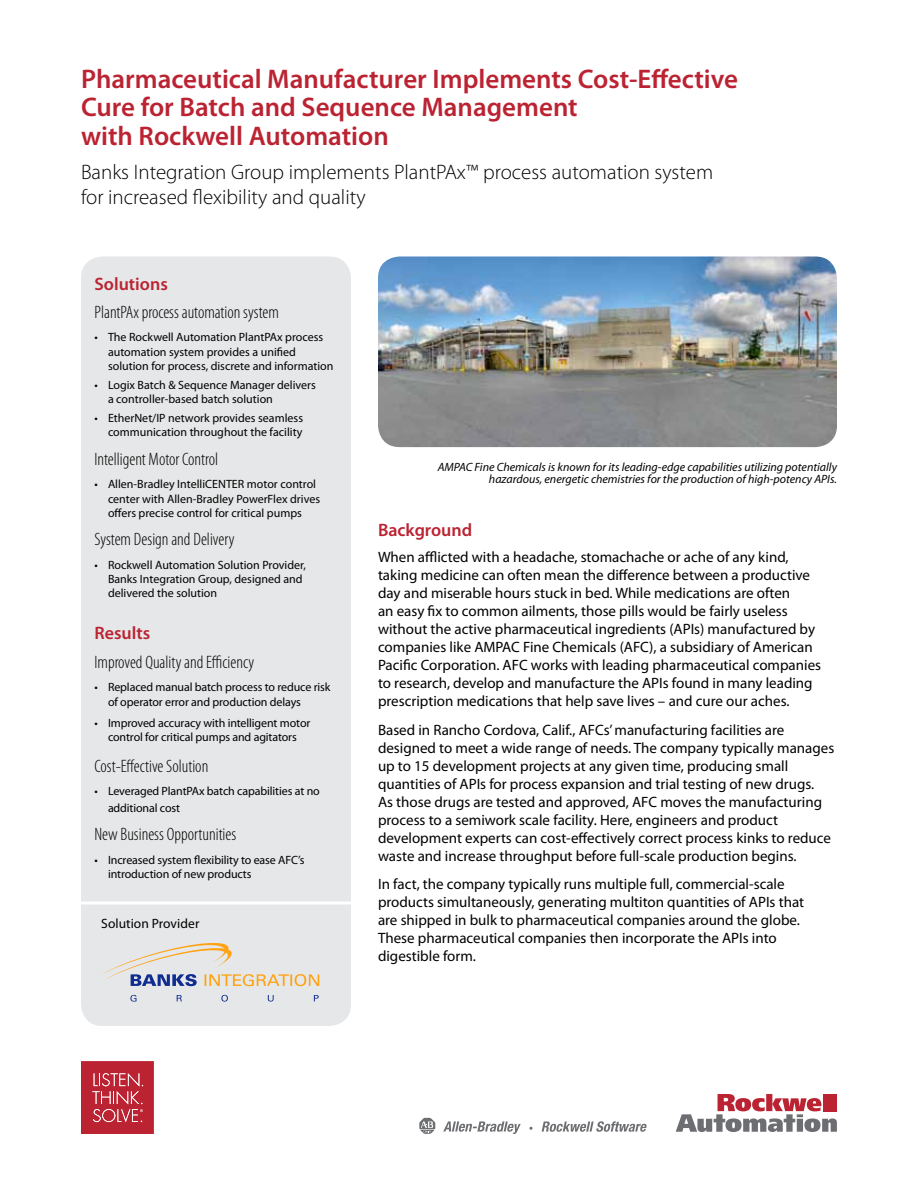
<style>
.page{position:relative;width:918px;height:1188px;background:#fff}
.page>*{position:absolute;margin:0;border:0;box-sizing:border-box;transform-origin:0 0}
.t1{font:600 27px/28.5px "Myriad Pro";color:#bb2332}
.t2{font:300 21px/25.5px "Myriad Pro";color:#000}
.t3{font:300 condensed 18px "Myriad Pro";color:#000}
.t4{font:600 18px "Myriad Pro";color:#bb2332}
.t5{font:15px/18px "Myriad Pro";color:#000}
.t6{font:13.5px "Myriad Pro";letter-spacing:.005em;color:#000}
.t7{font:12px/14.4px "Myriad Pro";color:#000}
.t8{font:italic 12px/12px "Myriad Pro";color:#000;text-align:right}
</style>
<div class="page">
<svg style="left:419px;top:1118px;width:16px;height:16px"></svg>
<svg style="left:443px;top:1121px;width:78px;height:13px"></svg>
<svg style="left:542px;top:1121px;width:105px;height:11px"></svg>
<svg style="left:676px;top:1094px;width:161px;height:38px"></svg>
<div style="left:823px;top:1094px;width:6px;height:17px;background:#bb2332"></div>
<div style="left:831px;top:1094px;width:6px;height:17px;background:#bb2332"></div>
<svg style="left:81px;top:1061px;width:73px;height:73px;background:#c13644"></svg>
<img style="left:378px;top:256px;width:459px;height:191px">
<div style="left:81px;top:256px;width:270px;height:770px;background:#e6e7e8;border-radius:22px"></div>
<svg style="left:103px;top:943px;width:216px;height:43px"></svg>
<svg style="left:130px;top:995px;width:7px;height:7px"></svg>
<svg style="left:177px;top:995px;width:5px;height:6px"></svg>
<svg style="left:221px;top:995px;width:7px;height:7px"></svg>
<svg style="left:268px;top:995px;width:6px;height:7px"></svg>
<svg style="left:314px;top:995px;width:5px;height:6px"></svg>
<hr style="left:79px;top:902px;width:280px;height:2px;background:#fff">
<h1 class="t1" style="left:81px;top:64px;width:659px">Pharmaceutical Manufacturer Implements Cost-Effective<br>Cure for Batch and Sequence Management<br>with Rockwell Automation</h1>
<h2 class="t2" style="left:81px;top:159px;width:634px">Banks Integration Group implements PlantPAx™ process automation system for increased flexibility and quality</h2>
<p class="t4" style="left:94px;top:272px;width:75px">Solutions</p>
<p class="t3" style="left:94px;top:302px;width:186px">PlantPAx process automation system</p>
<p class="t7" style="left:108px;top:330px;width:227px;text-indent:-14px">• The Rockwell Automation PlantPAx process automation system provides a unified solution for process, discrete and information</p>
<p class="t7" style="left:108px;top:378px;width:209px;text-indent:-14px">• Logix Batch &amp; Sequence Manager delivers a controller-based batch solution</p>
<p class="t7" style="left:94px;top:411px;width:210px;text-align:right">• EtherNet/IP network provides seamless communication throughout the facility</p>
<p class="t3" style="left:94px;top:449px;width:125px">Intelligent Motor Control</p>
<p class="t7" style="left:108px;top:477px;width:214px;text-indent:-14px">• Allen-Bradley IntelliCENTER motor control center with Allen-Bradley PowerFlex drives offers precise control for critical pumps</p>
<p class="t3" style="left:94px;top:530px;width:142px">System Design and Delivery</p>
<p class="t7" style="left:108px;top:557px;width:200px;text-indent:-14px">• Rockwell Automation Solution Provider,<br>Banks Integration Group, designed and delivered the solution</p>
<p class="t4" style="left:94px;top:622px;width:57px">Results</p>
<p class="t3" style="left:94px;top:652px;width:161px">Improved Quality and Efficiency</p>
<p class="t7" style="left:108px;top:680px;width:224px;text-indent:-14px">• Replaced manual batch process to reduce risk of operator error and production delays</p>
<p class="t7" style="left:94px;top:715px;width:217px;text-align:center">• Improved accuracy with intelligent motor control for critical pumps and agitators</p>
<p class="t3" style="left:94px;top:756px;width:115px">Cost-Effective Solution</p>
<p class="t7" style="left:108px;top:783px;width:213px;line-height:16.5px;text-indent:-14px">• Leveraged PlantPAx batch capabilities at no additional cost</p>
<p class="t3" style="left:94px;top:825px;width:143px">New Business Opportunities</p>
<p class="t7" style="left:108px;top:852px;width:198px;text-indent:-14px">• Increased system flexibility to ease AFC’s introduction of new products</p>
<p class="t6" style="left:101px;top:915px;width:100px">Solution Provider</p>
<p class="t8" style="left:438px;top:461px;width:401px">AMPAC Fine Chemicals is known for its leading-edge capabilities utilizing potentially hazardous, energetic chemistries for the production of high-potency APIs.</p>
<p class="t4" style="left:378px;top:519px;width:96px">Background</p>
<p class="t5" style="left:378px;top:548px;width:445px">When afflicted with a headache, stomachache or ache of any kind, taking medicine can often mean the difference between a productive day and miserable hours stuck in bed. While medications are often<br>an easy fix to common ailments, those pills would be fairly useless without the active pharmaceutical ingredients (APIs) manufactured by companies like AMPAC Fine Chemicals (AFC), a subsidiary of American Pacific Corporation. AFC works with leading pharmaceutical companies to research, develop and manufacture the APIs found in many leading prescription medications that help save lives – and cure our aches.</p>
<p class="t5" style="left:378px;top:720px;width:458px">Based in Rancho Cordova, Calif., AFCs’ manufacturing facilities are designed to meet a wide range of needs. The company typically manages up to 15 development projects at any given time, producing small quantities of APIs for process expansion and trial testing of new drugs.<br>As those drugs are tested and approved, AFC moves the manufacturing process to a semiwork scale facility. Here, engineers and product development experts can cost-effectively correct process kinks to reduce waste and increase throughput before full-scale production begins.</p>
<p class="t5" style="left:378px;top:875px;width:428px">In fact, the company typically runs multiple full, commercial-scale products simultaneously, generating multiton quantities of APIs that are shipped in bulk to pharmaceutical companies around the globe.<br>These pharmaceutical companies then incorporate the APIs into digestible form.</p>
</div>
